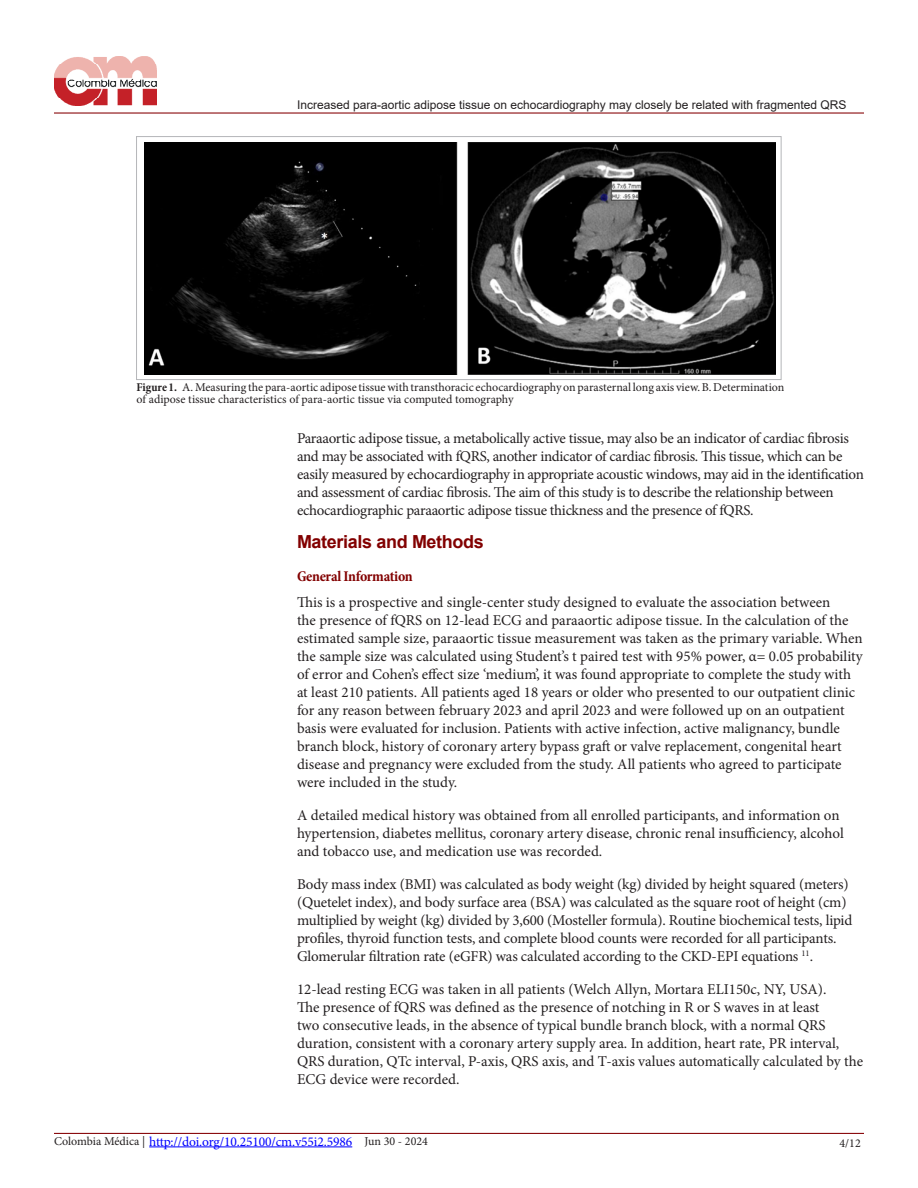
<style>
.page{position:relative;width:918px;height:1188px;background:#fff}
.page>*{position:absolute;margin:0;border:0;box-sizing:border-box;transform-origin:0 0}
.t1{font:700 18px "Arial";letter-spacing:-.02em;color:#820000}
.t2{font:15px/18px "Minion Pro";letter-spacing:-.005em;color:#231f20}
.t3{font:700 condensed 15px "Minion Pro";letter-spacing:-.02em;color:#820000}
.t4{font:13.5px "Minion Pro";letter-spacing:-.01em;color:#00f}
.t5{font:12px/12px "Minion Pro";color:#231f20}
.t6{font:12px "Arial";color:#231f20}
.s1{font-weight:700;font-stretch:condensed}
.s2{font-size:12px;color:#231f20}
</style>
<div class="page">
<hr style="left:54px;top:112px;width:810px;height:2px;background:#8b0d10">
<hr style="left:54px;top:1133px;width:810px;height:1px;background:#8b0d10">
<img style="left:54px;top:56px;width:102px;height:50px">
<hr style="left:149px;top:1147px;width:203px;height:1px;background:#00f">
<img style="left:144px;top:142px;width:631px;height:232px">
<div style="left:136px;top:136px;width:646px;height:244px;border:1px solid #b5b6b9"></div>
<p class="t6" style="left:297px;top:97px;width:551px">Increased para-aortic adipose tissue on echocardiography may closely be related with fragmented QRS</p>
<p class="t5" style="left:137px;top:381px;width:649px"><span class="s1">Figure 1.</span> A. Measuring the para-aortic adipose tissue with transthoracic echocardiography on parasternal long axis view. B. Determination of adipose tissue characteristics of para-aortic tissue via computed tomography</p>
<p class="t2" style="left:297px;top:429px;width:568px">Paraaortic adipose tissue, a metabolically active tissue, may also be an indicator of cardiac fibrosis and may be associated with fQRS, another indicator of cardiac fibrosis. This tissue, which can be easily measured by echocardiography in appropriate acoustic windows, may aid in the identification and assessment of cardiac fibrosis. The aim of this study is to describe the relationship between echocardiographic paraaortic adipose tissue thickness and the presence of fQRS.</p>
<p class="t1" style="left:297px;top:529px;width:188px">Materials and Methods</p>
<p class="t3" style="left:297px;top:566px;width:117px">General Information</p>
<p class="t2" style="left:297px;top:594px;width:567px">This is a prospective and single-center study designed to evaluate the association between<br>the presence of fQRS on 12-lead ECG and paraaortic adipose tissue. In the calculation of the estimated sample size, paraaortic tissue measurement was taken as the primary variable. When the sample size was calculated using Student’s t paired test with 95% power, α= 0.05 probability of error and Cohen’s effect size ‘medium’, it was found appropriate to complete the study with at least 210 patients. All patients aged 18 years or older who presented to our outpatient clinic for any reason between february 2023 and april 2023 and were followed up on an outpatient basis were evaluated for inclusion. Patients with active infection, active malignancy, bundle branch block, history of coronary artery bypass graft or valve replacement, congenital heart disease and pregnancy were excluded from the study. All patients who agreed to participate were included in the study.</p>
<p class="t2" style="left:297px;top:807px;width:548px">A detailed medical history was obtained from all enrolled participants, and information on hypertension, diabetes mellitus, coronary artery disease, chronic renal insufficiency, alcohol and tobacco use, and medication use was recorded.</p>
<p class="t2" style="left:297px;top:876px;width:557px">Body mass index (BMI) was calculated as body weight (kg) divided by height squared (meters) (Quetelet index), and body surface area (BSA) was calculated as the square root of height (cm) multiplied by weight (kg) divided by 3,600 (Mosteller formula). Routine biochemical tests, lipid profiles, thyroid function tests, and complete blood counts were recorded for all participants.<br>Glomerular filtration rate (eGFR) was calculated according to the CKD-EPI equations <sup>11</sup>.</p>
<p class="t2" style="left:297px;top:981px;width:568px">12-lead resting ECG was taken in all patients (Welch Allyn, Mortara ELI150c, NY, USA).<br>The presence of fQRS was defined as the presence of notching in R or S waves in at least<br>two consecutive leads, in the absence of typical bundle branch block, with a normal QRS duration, consistent with a coronary artery supply area. In addition, heart rate, PR interval, QRS duration, QTc interval, P-axis, QRS axis, and T-axis values automatically calculated by the ECG device were recorded.</p>
<p class="t4" style="left:54px;top:1132px;width:376px"><span class="s2">Colombia Médica |</span> http://doi.org/10.25100/cm.v55i2.5986 <span class="s2">Jun 30 - 2024</span></p>
<p class="t5" style="left:840px;top:1137px;width:23px">4/12</p>
</div>
